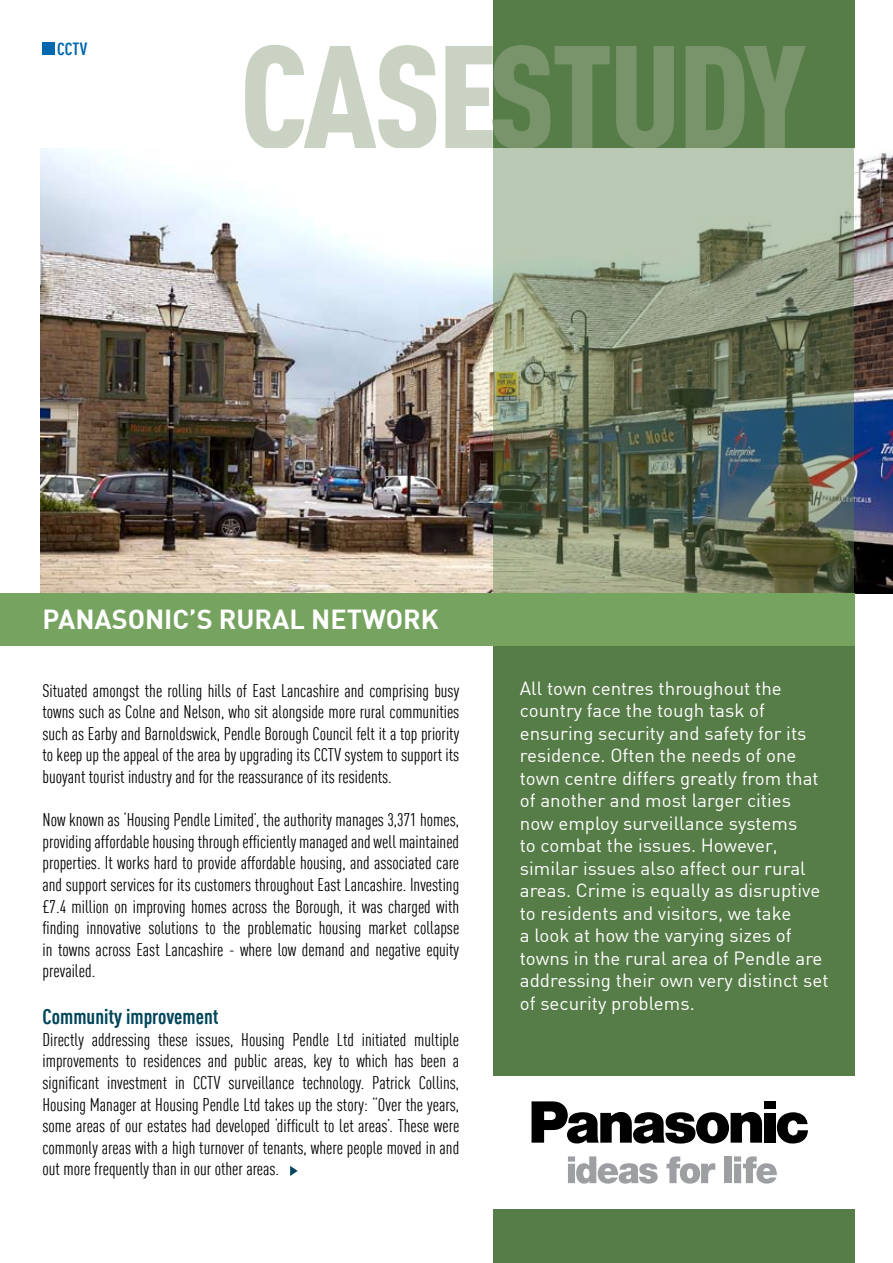
<style>
.page{position:relative;width:893px;height:1263px;background:#fff}
.page>*{position:absolute;margin:0;border:0;box-sizing:border-box;transform-origin:0 0}
.t1{font:900 144px "DIN Cond";letter-spacing:-.025em;color:#79946a}
.t2{font:700 27px "DIN";color:#fff}
.t3{font:700 21px "DIN Cond";color:#00455a}
.t4{font:18.75px/22.5px "DIN";color:#fff}
.t5{font:18px/21.6px "DIN Cond";color:#000;text-align:justify}
.t6{font:700 17.4px "DIN Cond";color:#0067b1}
.s1{color:#cad3c3}
</style>
<div class="page">
<div style="left:493px;top:0;width:362px;height:1075px;background:#567c47"></div>
<div style="left:493px;top:1210px;width:362px;height:53px;background:#567c47"></div>
<svg style="left:531px;top:1101px;width:231px;height:43px"></svg>
<div style="left:764px;top:1113px;width:11px;height:30px;background:#000"></div>
<div style="left:764px;top:1101px;width:11px;height:8px;background:#000"></div>
<svg style="left:777px;top:1112px;width:31px;height:32px"></svg>
<svg style="left:568px;top:1156px;width:90px;height:27px"></svg>
<svg style="left:666px;top:1156px;width:49px;height:27px"></svg>
<div style="left:725px;top:1156px;width:7px;height:27px;background:#9d9fa2"></div>
<svg style="left:734px;top:1156px;width:43px;height:27px"></svg>
<img style="left:40px;top:149px;width:853px;height:445px">
<div style="left:0;top:593px;width:854px;height:52px;background:#76a460"></div>
<svg style="left:493px;top:148px;width:361px;height:444px"></svg>
<svg style="left:290px;top:1166px;width:8px;height:10px"></svg>
<div style="left:43px;top:43px;width:12px;height:12px;background:#0067b1"></div>
<p class="t6" style="left:57px;top:38px;width:32px">CCTV</p>
<h1 class="t1" style="left:240px;top:7px;width:567px"><span class="s1">CASE</span>STUDY</h1>
<h2 class="t2" style="left:43px;top:602px;width:398px">PANASONIC’S RURAL NETWORK</h2>
<p class="t5" style="left:43px;top:679px;width:418px">Situated amongst the rolling hills of East Lancashire and comprising busy towns such as Colne and Nelson, who sit alongside more rural communities such as Earby and Barnoldswick, Pendle Borough Council felt it a top priority to keep up the appeal of the area by upgrading its CCTV system to support its buoyant tourist industry and for the reassurance of its residents.</p>
<p class="t5" style="left:43px;top:809px;width:418px">Now known as ‘Housing Pendle Limited’, the authority manages 3,371 homes, providing affordable housing through efficiently managed and well maintained properties. It works hard to provide affordable housing, and associated care and support services for its customers throughout East Lancashire. Investing £7.4 million on improving homes across the Borough, it was charged with finding innovative solutions to the problematic housing market collapse in towns across East Lancashire - where low demand and negative equity prevailed.</p>
<p class="t3" style="left:43px;top:1004px;width:178px">Community improvement</p>
<p class="t5" style="left:43px;top:1028px;width:418px">Directly addressing these issues, Housing Pendle Ltd initiated multiple improvements to residences and public areas, key to which has been a significant investment in CCTV surveillance technology. Patrick Collins, Housing Manager at Housing Pendle Ltd takes up the story: “Over the years, some areas of our estates had developed ‘difficult to let areas’. These were commonly areas with a high turnover of tenants, where people moved in and out more frequently than in our other areas.</p>
<p class="t4" style="left:520px;top:676px;width:310px">All town centres throughout the country face the tough task of ensuring security and safety for its residence. Often the needs of one town centre differs greatly from that of another and most larger cities now employ surveillance systems<br>to combat the issues. However, similar issues also affect our rural areas. Crime is equally as disruptive to residents and visitors, we take<br>a look at how the varying sizes of towns in the rural area of Pendle are addressing their own very distinct set of security problems.</p>
</div>
